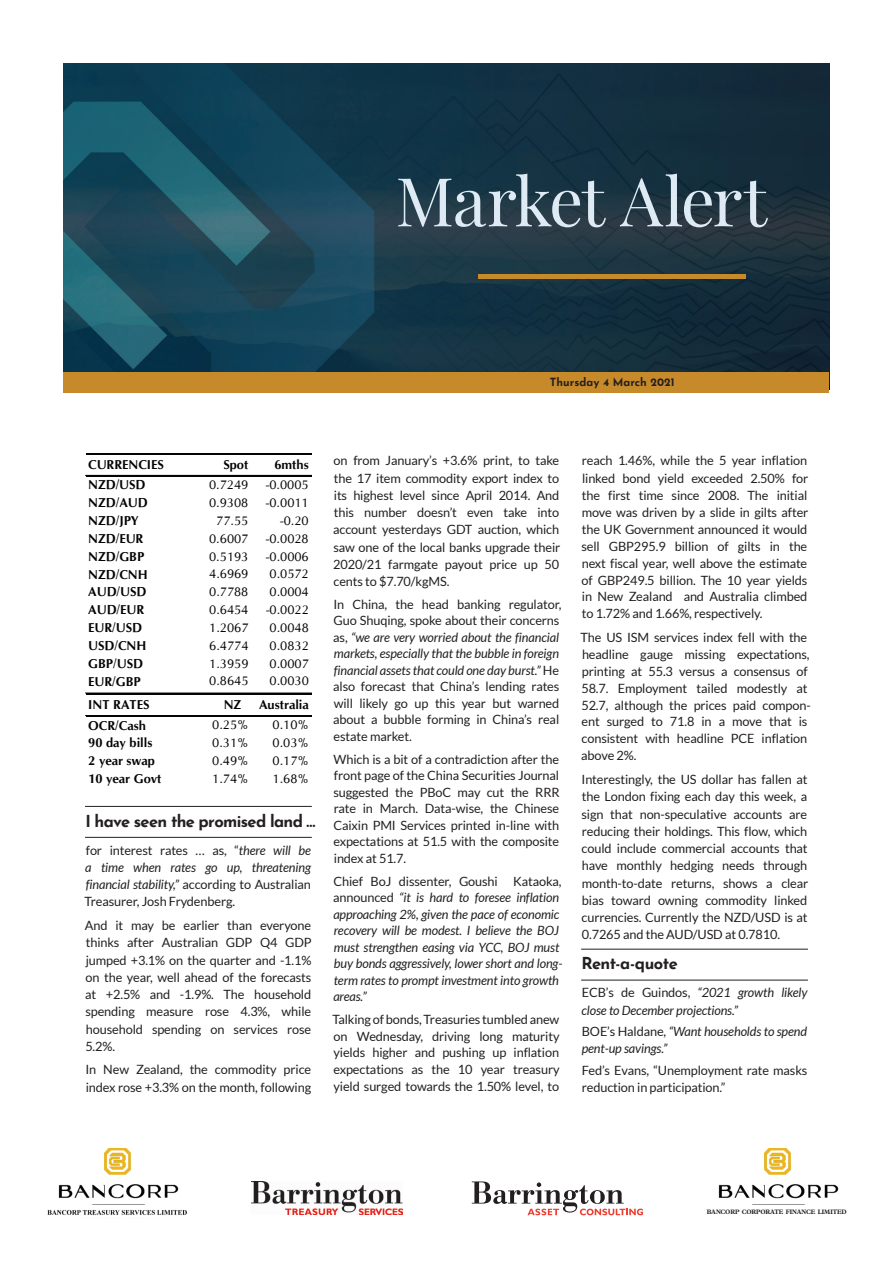
<style>
.page{position:relative;width:893px;height:1263px;background:#fff}
.page>*{position:absolute;margin:0;border:0;box-sizing:border-box;transform-origin:0 0}
.t1{font:67.5px "Playfair Display";letter-spacing:-.03em;color:#deeaf4}
.t2{font:700 16.5px "Josefin Sans";letter-spacing:-.035em;color:#231f20}
.t3{font:12.9px "CG Omega";color:#040503}
.t4{font:700 12.9px "CG Omega";letter-spacing:-.005em;color:#040503}
.t5{font:12.75px/17.2px "Lato";letter-spacing:-.01em;color:#231f20;text-align:justify}
.t6{font:italic 12.75px/16.5px "Lato";letter-spacing:-.01em;color:#231f20}
.t7{font:700 11.25px "Josefin Sans";color:#231f20}
.t8{font:700 6.45px "Plantin Std";letter-spacing:-.01em;color:#231f20;scale:.93 1}
.s1{font-style:italic}
.s2{font-style:normal}
</style>
<div class="page">
<hr style="left:85px;top:806px;width:227px;height:1px;background:#231f20">
<hr style="left:85px;top:837px;width:227px;height:1px;background:#231f20">
<hr style="left:86px;top:453px;width:225px;height:1px;background:#040503">
<hr style="left:86px;top:475px;width:225px;height:2px;background:#040503">
<hr style="left:86px;top:693px;width:225px;height:1px;background:#040503">
<hr style="left:86px;top:715px;width:225px;height:2px;background:#040503">
<hr style="left:581px;top:949px;width:227px;height:1px;background:#231f20">
<hr style="left:581px;top:980px;width:227px;height:1px;background:#231f20">
<img style="left:64px;top:64px;width:765px;height:308px">
<div style="left:64px;top:372px;width:765px;height:21px;background:#c78a2a"></div>
<hr style="left:478px;top:275px;width:268px;height:4px;background:#c78a2a">
<img style="left:47px;top:1148px;width:140px;height:67px">
<img style="left:252px;top:1181px;width:150px;height:34px">
<svg style="left:472px;top:1181px;width:171px;height:34px"></svg>
<img style="left:718px;top:1148px;width:121px;height:57px">
<h1 class="t1" style="left:395px;top:148px;width:373px">Market Alert</h1>
<p class="t7" style="left:550px;top:372px;width:126px">Thursday 4 March 2021</p>
<p class="t4" style="left:88px;top:457px;width:77px">CURRENCIES</p>
<p class="t4" style="left:223px;top:457px;width:26px">Spot</p>
<p class="t4" style="left:274px;top:457px;width:36px">6mths</p>
<p class="t4" style="left:88px;top:477px;width:59px">NZD/USD</p>
<p class="t3" style="left:209px;top:477px;width:41px">0.7249</p>
<p class="t3" style="left:266px;top:477px;width:44px">-0.0005</p>
<p class="t4" style="left:88px;top:495px;width:61px">NZD/AUD</p>
<p class="t3" style="left:209px;top:495px;width:41px">0.9308</p>
<p class="t3" style="left:266px;top:495px;width:44px">-0.0011</p>
<p class="t4" style="left:88px;top:512px;width:52px">NZD/JPY</p>
<p class="t3" style="left:216px;top:513px;width:34px">77.55</p>
<p class="t3" style="left:280px;top:513px;width:30px">-0.20</p>
<p class="t4" style="left:88px;top:530px;width:57px">NZD/EUR</p>
<p class="t3" style="left:209px;top:531px;width:41px">0.6007</p>
<p class="t3" style="left:266px;top:531px;width:44px">-0.0028</p>
<p class="t4" style="left:88px;top:548px;width:58px">NZD/GBP</p>
<p class="t3" style="left:209px;top:548px;width:41px">0.5193</p>
<p class="t3" style="left:266px;top:548px;width:44px">-0.0006</p>
<p class="t4" style="left:88px;top:566px;width:61px">NZD/CNH</p>
<p class="t3" style="left:209px;top:566px;width:41px">4.6969</p>
<p class="t3" style="left:270px;top:566px;width:41px">0.0572</p>
<p class="t4" style="left:88px;top:584px;width:60px">AUD/USD</p>
<p class="t3" style="left:209px;top:584px;width:41px">0.7788</p>
<p class="t3" style="left:270px;top:584px;width:41px">0.0004</p>
<p class="t4" style="left:88px;top:602px;width:58px">AUD/EUR</p>
<p class="t3" style="left:209px;top:602px;width:41px">0.6454</p>
<p class="t3" style="left:266px;top:602px;width:44px">-0.0022</p>
<p class="t4" style="left:88px;top:619px;width:55px">EUR/USD</p>
<p class="t3" style="left:209px;top:620px;width:41px">1.2067</p>
<p class="t3" style="left:270px;top:620px;width:41px">0.0048</p>
<p class="t4" style="left:88px;top:637px;width:60px">USD/CNH</p>
<p class="t3" style="left:209px;top:638px;width:41px">6.4774</p>
<p class="t3" style="left:270px;top:638px;width:41px">0.0832</p>
<p class="t4" style="left:88px;top:655px;width:56px">GBP/USD</p>
<p class="t3" style="left:209px;top:655px;width:41px">1.3959</p>
<p class="t3" style="left:270px;top:655px;width:41px">0.0007</p>
<p class="t4" style="left:88px;top:673px;width:54px">EUR/GBP</p>
<p class="t3" style="left:209px;top:673px;width:41px">0.8645</p>
<p class="t3" style="left:270px;top:673px;width:41px">0.0030</p>
<p class="t4" style="left:88px;top:697px;width:63px">INT RATES</p>
<p class="t4" style="left:224px;top:697px;width:19px">NZ</p>
<p class="t4" style="left:259px;top:697px;width:51px">Australia</p>
<p class="t4" style="left:88px;top:717px;width:59px">OCR/Cash</p>
<p class="t3" style="left:212px;top:717px;width:38px">0.25%</p>
<p class="t3" style="left:273px;top:717px;width:38px">0.10%</p>
<p class="t4" style="left:88px;top:735px;width:66px">90 day bills</p>
<p class="t3" style="left:212px;top:735px;width:38px">0.31%</p>
<p class="t3" style="left:273px;top:735px;width:38px">0.03%</p>
<p class="t4" style="left:88px;top:753px;width:68px">2 year swap</p>
<p class="t3" style="left:212px;top:753px;width:38px">0.49%</p>
<p class="t3" style="left:273px;top:753px;width:38px">0.17%</p>
<p class="t4" style="left:88px;top:770px;width:75px">10 year Govt</p>
<p class="t3" style="left:212px;top:771px;width:38px">1.74%</p>
<p class="t3" style="left:273px;top:771px;width:38px">1.68%</p>
<p class="t2" style="left:85px;top:806px;width:232px">I have seen the promised land …</p>
<p class="t5" style="left:84px;top:841px;width:228px">for interest rates … as, “<span class="s1">there will be a time when rates go up, threatening financial stability,”</span> according to Australian Treasurer, Josh Frydenberg.</p>
<p class="t5" style="left:85px;top:917px;width:228px">And it may be earlier than everyone thinks after Australian GDP Q4 GDP jumped +3.1% on the quarter and -1.1% on the year, well ahead of the forecasts at +2.5% and -1.9%. The household spending measure rose 4.3%, while household spending on services rose 5.2%.</p>
<p class="t5" style="left:85px;top:1061px;width:227px">In New Zealand, the commodity price index rose +3.3% on the month, following</p>
<p class="t5" style="left:333px;top:452px;width:229px">on from January’s +3.6% print, to take the 17 item commodity export index to its highest level since April 2014. And this number doesn’t even take into account yesterdays GDT auction, which saw one of the local banks upgrade their 2020/21 farmgate payout price up 50 cents to $7.70/kgMS.</p>
<p class="t5" style="left:333px;top:596px;width:230px;line-height:16.5px;text-align:left">In China, the head banking regulator, Guo Shuqing, spoke about their concerns as, <span class="s1">“we are very worried about the financial markets, especially that the bubble in foreign financial assets that could one day burst.”</span> He also forecast that China’s lending rates will likely go up this year but warned about a bubble forming in China’s real estate market.</p>
<p class="t5" style="left:333px;top:751px;width:228px;line-height:16.5px">Which is a bit of a contradiction after the front page of the China Securities Journal suggested the PBoC may cut the RRR rate in March. Data-wise, the Chinese Caixin PMI Services printed in-line with expectations at 51.5 with the composite index at 51.7.</p>
<p class="t6" style="left:333px;top:873px;width:231px"><span class="s2">Chief BoJ dissenter, Goushi Kataoka, announced</span> “it is hard to foresee inflation approaching 2%, given the pace of economic recovery will be modest. I believe the BOJ must strengthen easing via YCC, BOJ must buy bonds aggressively, lower short and long&shy;term rates to prompt investment into growth areas.”</p>
<p class="t5" style="left:333px;top:1011px;width:229px;line-height:16.6px">Talking of bonds, Treasuries tumbled anew on Wednesday, driving long maturity yields higher and pushing up inflation expectations as the 10 year treasury yield surged towards the 1.50% level, to</p>
<p class="t5" style="left:581px;top:452px;width:228px">reach 1.46%, while the 5 year inflation linked bond yield exceeded 2.50% for the first time since 2008. The initial move was driven by a slide in gilts after the UK Government announced it would sell GBP295.9 billion of gilts in the next fiscal year, well above the estimate of GBP249.5 billion. The 10 year yields in New Zealand and Australia climbed to 1.72% and 1.66%, respectively.</p>
<p class="t5" style="left:581px;top:628px;width:232px;text-align:left">The US ISM services index fell with the headline gauge missing expectations, printing at 55.3 versus a consensus of 58.7. Employment tailed modestly at 52.7, although the prices paid compon&shy;ent surged to 71.8 in a move that is consistent with headline PCE inflation above 2%.</p>
<p class="t5" style="left:581px;top:771px;width:228px">Interestingly, the US dollar has fallen at the London fixing each day this week, a sign that non-speculative accounts are reducing their holdings. This flow, which could include commercial accounts that have monthly hedging needs through month-to-date returns, shows a clear bias toward owning commodity linked currencies. Currently the NZD/USD is at 0.7265 and the AUD/USD at 0.7810.</p>
<p class="t2" style="left:581px;top:949px;width:98px">Rent-a-quote</p>
<p class="t6" style="left:581px;top:984px;width:228px;line-height:17.2px"><span class="s2">ECB’s de Guindos,</span> “2021 growth likely close to December projections.”</p>
<p class="t6" style="left:582px;top:1023px;width:227px;line-height:17.2px"><span class="s2">BOE’s Haldane,</span> “Want households to spend pent-up savings.”</p>
<p class="t5" style="left:582px;top:1061px;width:227px">Fed’s Evans, “Unemployment rate masks reduction in participation.”</p>
<p class="t8" style="left:707px;top:1208px;width:152px">BANCORP CORPORATE FINANCE LIMITED</p>
</div>
